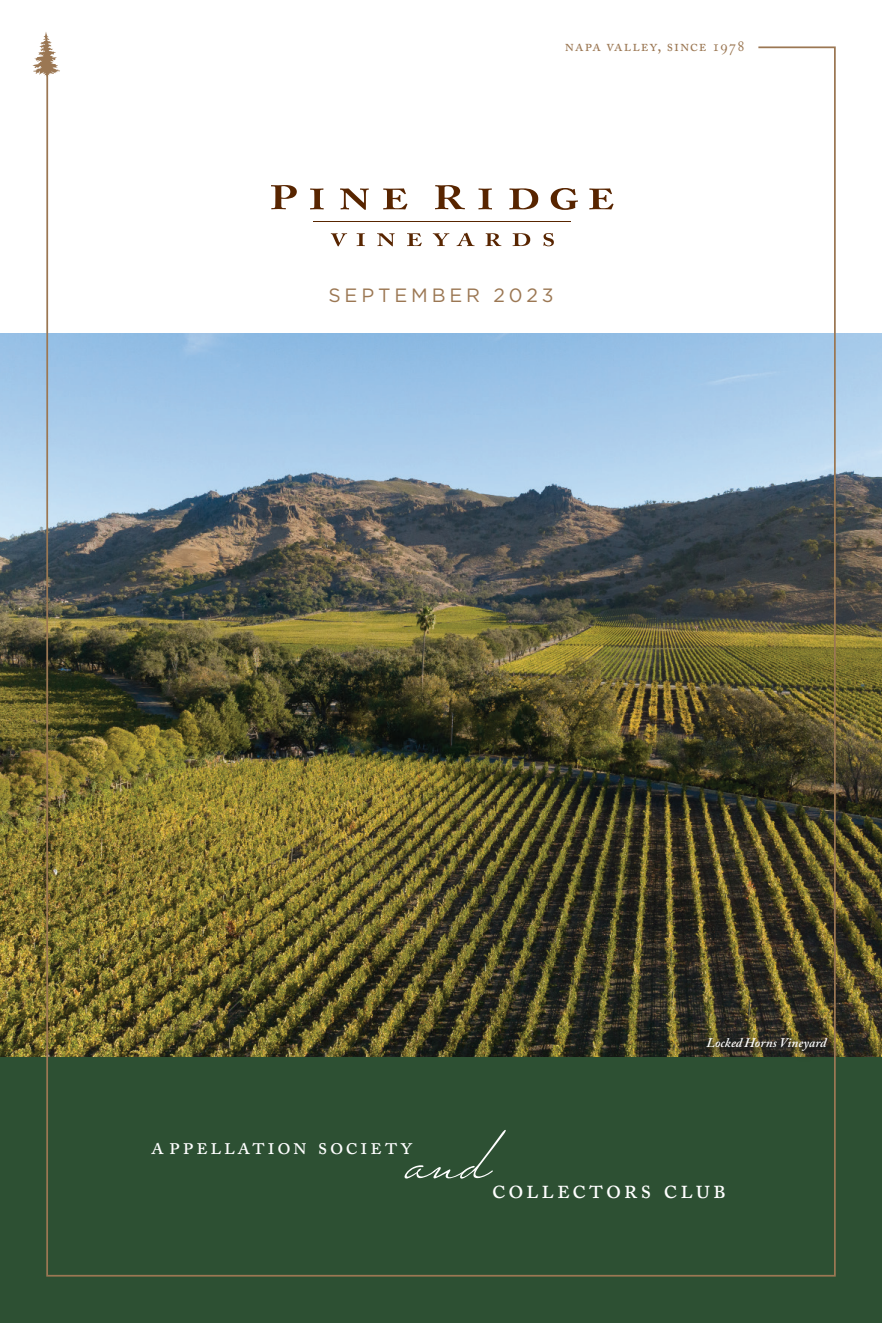
<style>
.page{position:relative;width:882px;height:1323px;background:#fff}
.page>*{position:absolute;margin:0;border:0;box-sizing:border-box;transform-origin:0 0}
.t1{font:80.33px "Mr Sheffield Pro";color:#fff}
.t2{font:27.12px "Adobe Caslon Pro";letter-spacing:.1em;color:#fff}
.t3{font:23.97px "Adobe Caslon Pro";letter-spacing:.1em;color:#fff}
.t4{font:19.25px "Gotham";letter-spacing:.2em;color:#9b7753}
.t5{font:15.75px "Adobe Caslon Pro";letter-spacing:.055em;color:#9b7753}
.tasting_note{font:italic 600 13.12px "Adobe Caslon Pro";letter-spacing:.01em;color:#fff}
</style>
<div class="page">
<div style="left:0;top:1048px;width:882px;height:275px;background:#2d5033"></div>
<img style="left:0;top:334px;width:882px;height:723px">
<svg style="left:32px;top:32px;width:20px;height:44px"></svg>
<img style="left:45px;top:46px;width:792px;height:1231px">
<p class="t5" style="left:565px;top:36px;width:182px">napa valley, since 1978</p>
<p class="t4" style="left:328px;top:283px;width:227px">SEPTEMBER 2023</p>
<p class="tasting_note" style="left:707px;top:1034px;width:122px">Locked Horns Vineyard</p>
<h1 class="t1" style="left:409px;top:1103px;width:85px">and</h1>
<h2 class="t2" style="left:492px;top:1173px;width:236px">collectors club</h2>
<h3 class="t3" style="left:151px;top:1132px;width:263px">appellation society</h3>
</div>
